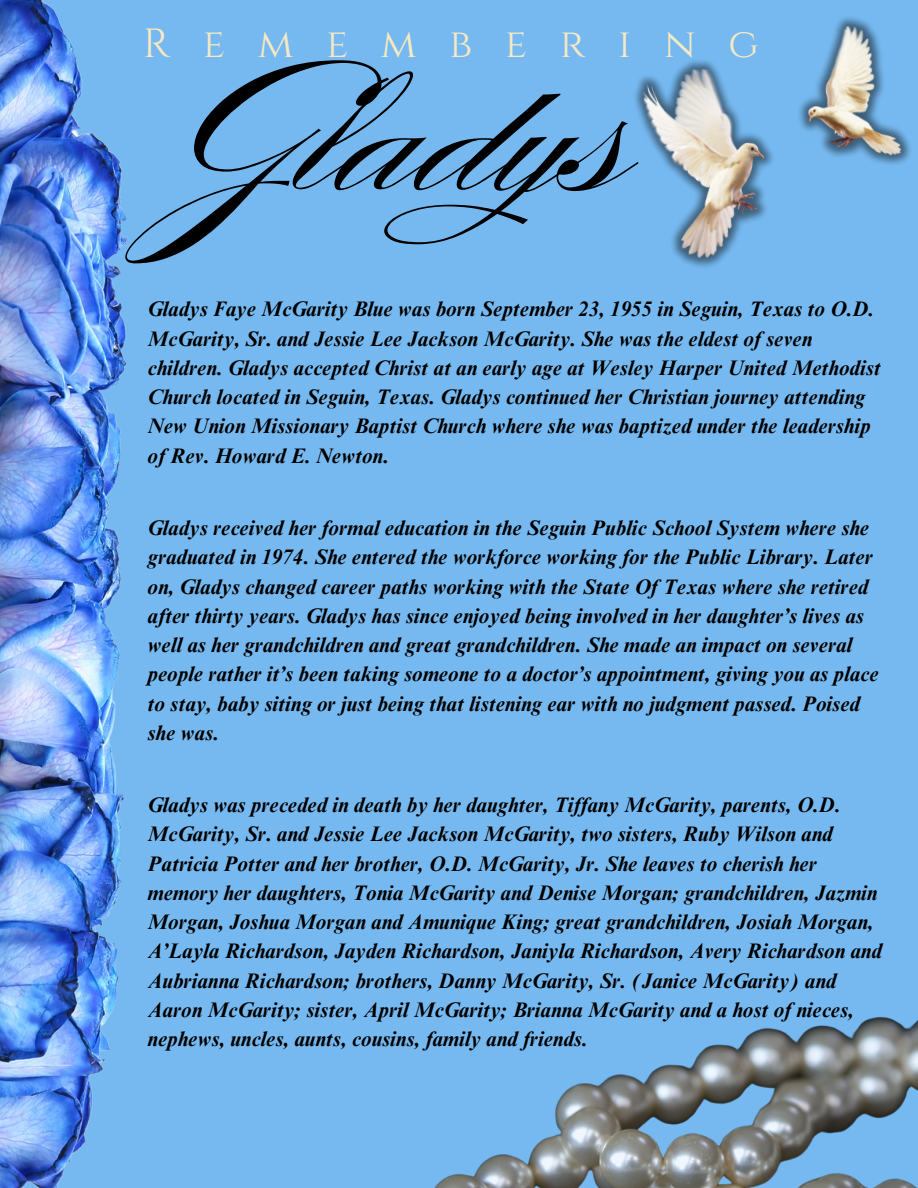
<style>
.page{position:relative;width:918px;height:1188px;background:#76b9f0}
.page>*{position:absolute;margin:0;border:0;box-sizing:border-box;transform-origin:0 0}
.t1{font:170.55px "Burgues Script";color:#000}
.t2{font:40.65px "Cinzel";letter-spacing:.8em;color:#f6e9c3}
.t3{font:italic 700 21px/29.2px "Times NRMT Pro";color:#000}
</style>
<div class="page">
<img style="left:0;top:0;width:128px;height:1188px">
<img style="left:635px;top:17px;width:276px;height:250px">
<img style="left:434px;top:1017px;width:484px;height:171px">
<p class="t2" style="left:143px;top:17px;width:617px">Remembering</p>
<h2 class="t1" style="left:192px;top:28px;width:513px">Gladys</h2>
<h1 class="t3" style="left:148px;top:297px;width:735px">Gladys Faye McGarity Blue was born September 23, 1955 in Seguin, Texas to O.D.<br>McGarity, Sr. and Jessie Lee Jackson McGarity. She was the eldest of seven children. Gladys accepted Christ at an early age at Wesley Harper United Methodist Church located in Seguin, Texas. Gladys continued her Christian journey attending New Union Missionary Baptist Church where she was baptized under the leadership of Rev. Howard E. Newton.</h1>
<p class="t3" style="left:148px;top:516px;width:733px">Gladys received her formal education in the Seguin Public School System where she graduated in 1974. She entered the workforce working for the Public Library. Later on, Gladys changed career paths working with the State Of Texas where she retired after thirty years. Gladys has since enjoyed being involved in her daughter’s lives as well as her grandchildren and great grandchildren. She made an impact on several people rather it’s been taking someone to a doctor’s appointment, giving you as place to stay, baby siting or just being that listening ear with no judgment passed. Poised she was.</p>
<p class="t3" style="left:148px;top:793px;width:736px">Gladys was preceded in death by her daughter, Tif any McGarity, parents, O.D.<br>McGarity, Sr. and Jessie Lee Jackson McGarity, two sisters, Ruby Wilson and Patricia Potter and her brother, O.D. McGarity, Jr. She leaves to cherish her memory her daughters, Tonia McGarity and Denise Morgan; grandchildren, Jazmin Morgan, Joshua Morgan and Amunique King; great grandchildren, Josiah Morgan, A’Layla Richardson, Jayden Richardson, Janiyla Richardson, Avery Richardson and Aubrianna Richardson; brothers, Danny McGarity, Sr. (Janice McGarity) and Aaron McGarity; sister, April McGarity; Brianna McGarity and a host of nieces, nephews, uncles, aunts, cousins, family and friends.</p>
</div>
